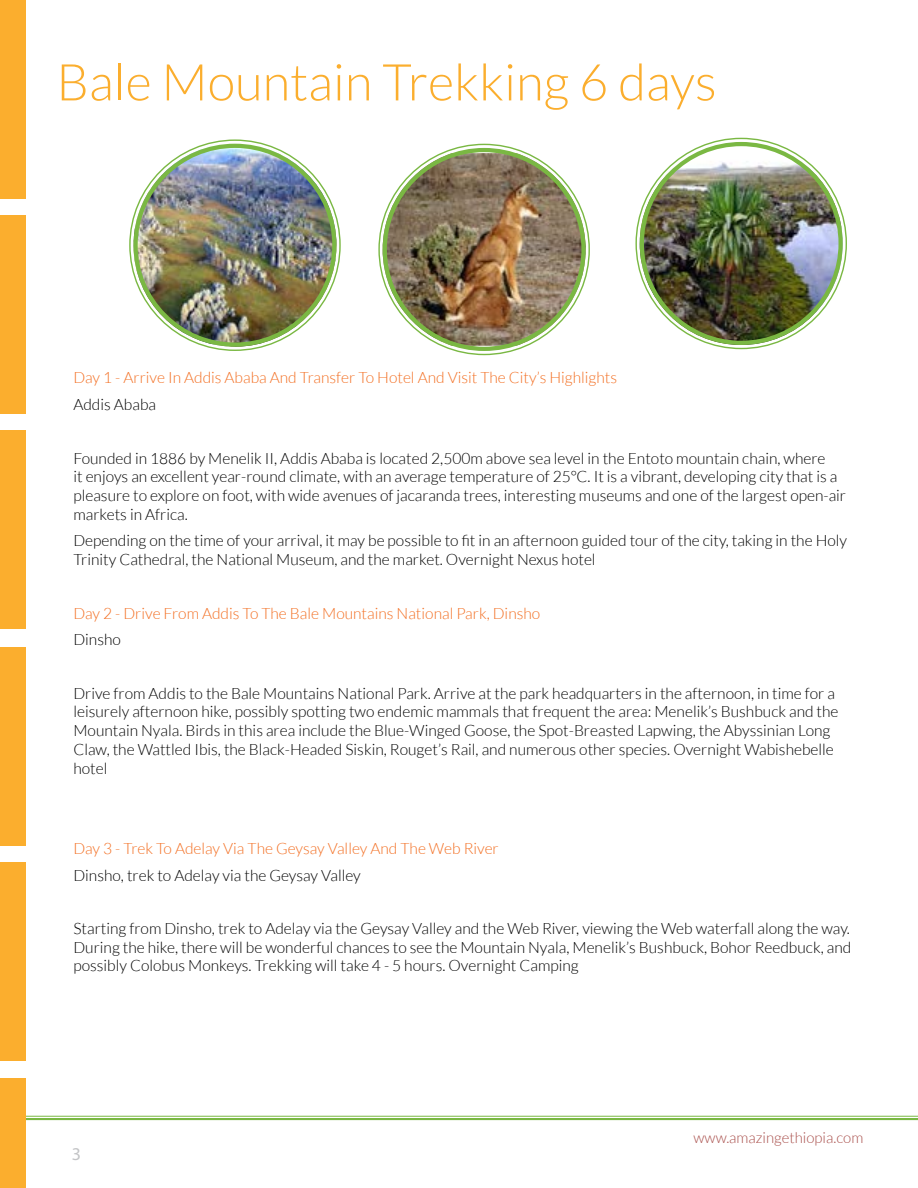
<style>
.page{position:relative;width:918px;height:1188px;background:#fff}
.page>*{position:absolute;margin:0;border:0;box-sizing:border-box;transform-origin:0 0}
.t1{font:300 50.85px "Lato";color:#fbae2e}
.t2{font:18px "Myriad Pro";color:#c3c4c6}
.t3{font:300 15.6px/18.8px "Lato";color:#000}
.t4{font:300 15.6px "Lato";color:#f36e21}
.t5{font:300 15px "Lato";color:#a94f4b}
</style>
<div class="page">
<hr style="left:0;top:1116px;width:918px;height:1px;background:#7ab843">
<hr style="left:0;top:1118px;width:918px;height:2px;background:#7ab843">
<img style="left:133px;top:144px;width:203px;height:203px;border-radius:102px">
<div style="left:133px;top:144px;width:203px;height:203px;border:4px solid #7ab843;border-radius:50%"></div>
<img style="left:383px;top:153px;width:203px;height:193px">
<div style="left:383px;top:148px;width:203px;height:203px;border:4px solid #7ab843;border-radius:50%"></div>
<img style="left:640px;top:142px;width:203px;height:203px;border-radius:102px">
<div style="left:640px;top:142px;width:203px;height:203px;border:4px solid #7ab843;border-radius:50%"></div>
<div style="left:0;top:215px;width:25px;height:199px;background:#fbae2e"></div>
<div style="left:0;top:430px;width:25px;height:199px;background:#fbae2e"></div>
<div style="left:0;top:0;width:25px;height:199px;background:#fbae2e"></div>
<div style="left:0;top:647px;width:25px;height:199px;background:#fbae2e"></div>
<div style="left:0;top:862px;width:25px;height:199px;background:#fbae2e"></div>
<div style="left:0;top:1079px;width:25px;height:109px;background:#fbae2e"></div>
<h1 class="t1" style="left:56px;top:55px;width:662px">Bale Mountain Trekking 6 days</h1>
<p class="t4" style="left:73px;top:369px;width:545px">Day 1 - Arrive In Addis Ababa And Transfer To Hotel And Visit The City’s Highlights</p>
<p class="t3" style="left:73px;top:395px;width:84px">Addis Ababa</p>
<p class="t3" style="left:73px;top:449px;width:774px">Founded in 1886 by Menelik II, Addis Ababa is located 2,500m above sea level in the Entoto mountain chain, where<br>it enjoys an excellent year-round climate, with an average temperature of 25°C. It is a vibrant, developing city that is a pleasure to explore on foot, with wide avenues of jacaranda trees, interesting museums and one of the largest open-air markets in Africa.</p>
<p class="t3" style="left:73px;top:532px;width:775px">Depending on the time of your arrival, it may be possible to fit in an afternoon guided tour of the city, taking in the Holy<br>Trinity Cathedral, the National Museum, and the market. Overnight Nexus hotel</p>
<p class="t4" style="left:73px;top:605px;width:468px">Day 2 - Drive From Addis To The Bale Mountains National Park, Dinsho</p>
<p class="t3" style="left:73px;top:630px;width:49px">Dinsho</p>
<p class="t3" style="left:73px;top:684px;width:767px">Drive from Addis to the Bale Mountains National Park. Arrive at the park headquarters in the afternoon, in time for a leisurely afternoon hike, possibly spotting two endemic mammals that frequent the area: Menelik’s Bushbuck and the Mountain Nyala. Birds in this area include the Blue-Winged Goose, the Spot-Breasted Lapwing, the Abyssinian Long Claw, the Wattled Ibis, the Black-Headed Siskin, Rouget’s Rail, and numerous other species. Overnight Wabishebelle hotel</p>
<p class="t4" style="left:73px;top:840px;width:427px">Day 3 - Trek To Adelay Via The Geysay Valley And The Web River</p>
<p class="t3" style="left:73px;top:866px;width:289px">Dinsho, trek to Adelay via the Geysay Valley</p>
<p class="t3" style="left:73px;top:919px;width:779px;text-align:justify">Starting from Dinsho, trek to Adelay via the Geysay Valley and the Web River, viewing the Web waterfall along the way.<br>During the hike, there will be wonderful chances to see the Mountain Nyala, Menelik’s Bushbuck, Bohor Reedbuck, and possibly Colobus Monkeys. Trekking will take 4 - 5 hours. Overnight Camping</p>
<p class="t2" style="left:72px;top:1143px;width:11px">3</p>
<p class="t5" style="left:694px;top:1130px;width:171px">www.amazingethiopia.com</p>
</div>
